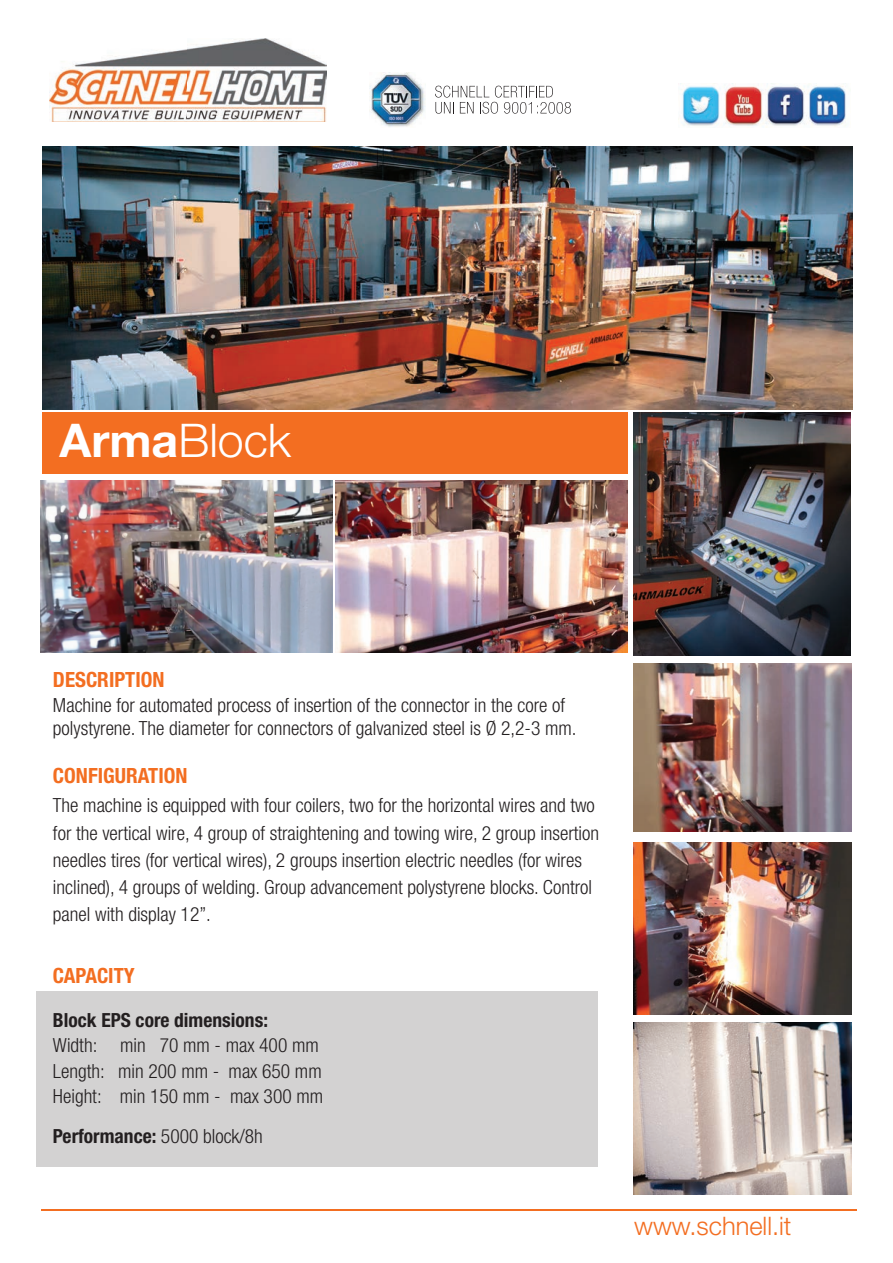
<style>
.page{position:relative;width:893px;height:1263px;background:#fff}
.page>*{position:absolute;margin:0;border:0;box-sizing:border-box;transform-origin:0 0}
.t1{font:300 46.5px "Helvetica Neue LT Std";color:#fff}
.t2{font:300 25.5px "Helvetica Neue LT Std";color:#f36e21}
.t3{font:700 condensed 21px "Helvetica Neue LT Std";color:#f36e21}
.t4{font:300 condensed 19.5px/27px "Helvetica Neue LT Std";color:#231f20}
.t5{font:700 condensed 19.5px "Helvetica Neue LT Std";color:#231f20}
.s1{font-weight:700}
.s2{font-weight:300}
</style>
<div class="page">
<div style="left:42px;top:412px;width:585px;height:61px;background:#f36e21"></div>
<img style="left:43px;top:147px;width:809px;height:262px">
<img style="left:682px;top:85px;width:164px;height:42px">
<svg style="left:435px;top:86px;width:136px;height:28px"></svg>
<img style="left:369px;top:72px;width:56px;height:55px">
<hr style="left:41px;top:1209px;width:815px;height:2px;background:#f36e21">
<div style="left:36px;top:991px;width:562px;height:175px;background:#d3d2d2"></div>
<img style="left:41px;top:480px;width:291px;height:173px">
<img style="left:336px;top:480px;width:291px;height:173px">
<img style="left:634px;top:842px;width:217px;height:173px">
<img style="left:634px;top:412px;width:217px;height:244px">
<img style="left:634px;top:663px;width:217px;height:168px">
<img style="left:634px;top:1022px;width:217px;height:173px">
<img style="left:49px;top:38px;width:277px;height:84px">
<h1 class="t1" style="left:60px;top:414px;width:233px"><span class="s1">Arma</span>Block</h1>
<p class="t3" style="left:53px;top:668px;width:113px">DESCRIPTION</p>
<p class="t4" style="left:53px;top:696px;width:525px;line-height:22.5px">Machine for automated process of insertion of the connector in the core of polystyrene. The diameter for connectors of galvanized steel is Ø 2,2-3 mm.</p>
<p class="t3" style="left:53px;top:763px;width:136px">CONFIGURATION</p>
<p class="t4" style="left:53px;top:794px;width:548px">The machine is equipped with four coilers, two for the horizontal wires and two for the vertical wire, 4 group of straightening and towing wire, 2 group insertion needles tires (for vertical wires), 2 groups insertion electric needles (for wires inclined), 4 groups of welding. Group advancement polystyrene blocks. Control panel with display 12”.</p>
<p class="t3" style="left:53px;top:963px;width:83px">CAPACITY</p>
<p class="t5" style="left:53px;top:1009px;width:217px">Block EPS core dimensions:</p>
<p class="t4" style="left:53px;top:1034px;width:272px;line-height:25.5px">Width: min 70 mm - max 400 mm<br>Length: min 200 mm - max 650 mm<br>Height: min 150 mm - max 300 mm</p>
<p class="t5" style="left:53px;top:1125px;width:211px">Performance: <span class="s2">5000 block/8h</span></p>
<h2 class="t2" style="left:634px;top:1211px;width:159px">www.schnell.it</h2>
</div>
